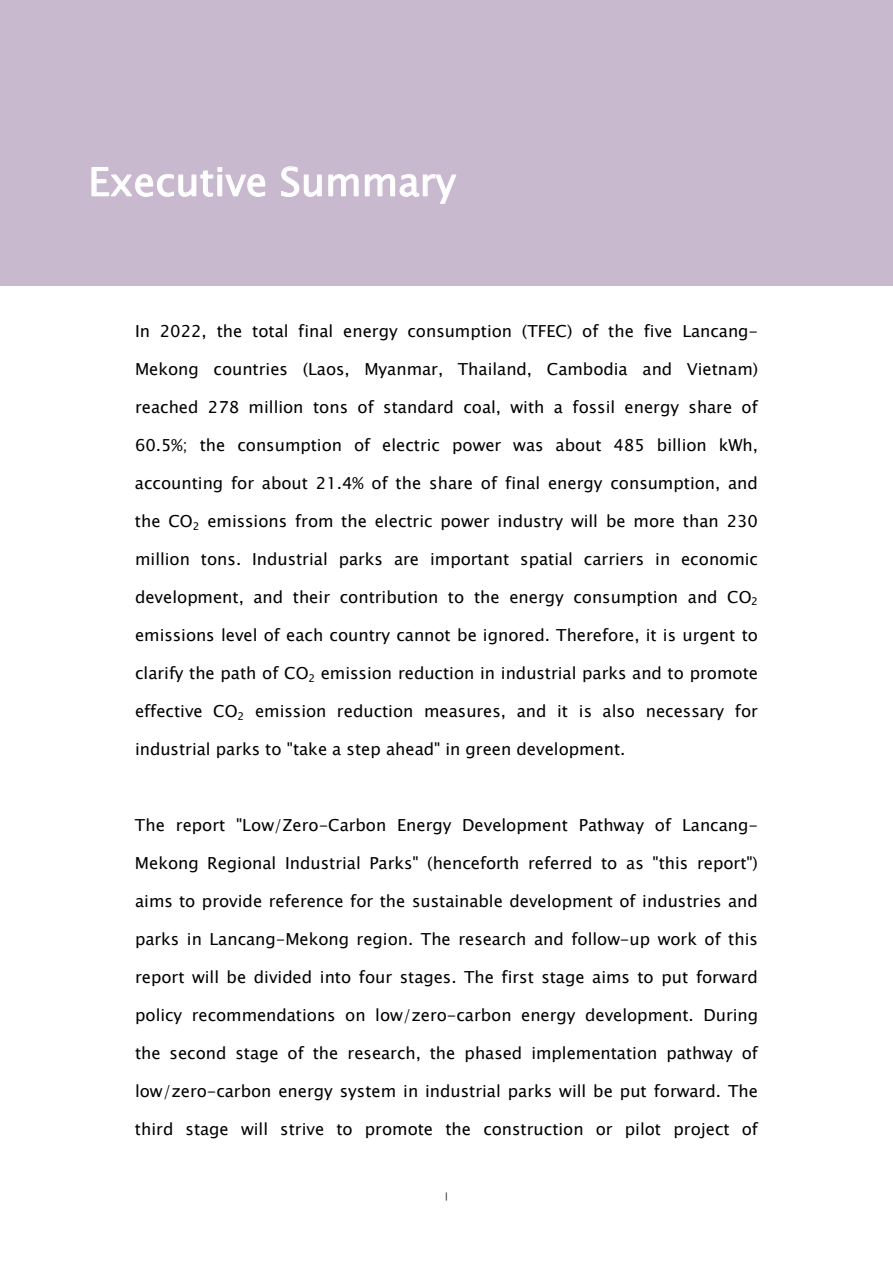
<style>
.page{position:relative;width:893px;height:1263px;background:#fff}
.page>*{position:absolute;margin:0;border:0;box-sizing:border-box;transform-origin:0 0}
.t1{font:39px "Lucida Sans Unicode";color:#fff}
.t2{font:16.65px "Lucida Sans Unicode";color:#000}
.t3{font:12px "Sim Hei";color:#231f20}
</style>
<div class="page">
<div style="left:0;top:0;width:893px;height:285px;background:#c8b9cf"></div>
<p class="t1" style="left:88px;top:151px;width:369px">Executive Summary</p>
<p class="t2" style="left:135px;top:318px;width:625px">In 2022, the total final energy consumption (TFEC) of the five Lancang-</p>
<p class="t2" style="left:135px;top:356px;width:624px">Mekong countries (Laos, Myanmar, Thailand, Cambodia and Vietnam)</p>
<p class="t2" style="left:135px;top:394px;width:624px">reached 278 million tons of standard coal, with a fossil energy share of</p>
<p class="t2" style="left:135px;top:432px;width:625px">60.5%; the consumption of electric power was about 485 billion kWh,</p>
<p class="t2" style="left:135px;top:470px;width:625px">accounting for about 21.4% of the share of final energy consumption, and</p>
<p class="t2" style="left:135px;top:508px;width:625px">the CO<sub>2</sub> emissions from the electric power industry will be more than 230</p>
<p class="t2" style="left:135px;top:546px;width:624px">million tons. Industrial parks are important spatial carriers in economic</p>
<p class="t2" style="left:135px;top:584px;width:624px">development, and their contribution to the energy consumption and CO<sub>2</sub></p>
<p class="t2" style="left:135px;top:622px;width:624px">emissions level of each country cannot be ignored. Therefore, it is urgent to</p>
<p class="t2" style="left:135px;top:660px;width:624px">clarify the path of CO<sub>2</sub> emission reduction in industrial parks and to promote</p>
<p class="t2" style="left:135px;top:698px;width:624px">effective CO<sub>2</sub> emission reduction measures, and it is also necessary for</p>
<p class="t2" style="left:135px;top:736px;width:492px">industrial parks to "take a step ahead" in green development.</p>
<p class="t2" style="left:135px;top:812px;width:625px">The report "Low/Zero-Carbon Energy Development Pathway of Lancang-</p>
<p class="t2" style="left:135px;top:850px;width:625px">Mekong Regional Industrial Parks" (henceforth referred to as "this report")</p>
<p class="t2" style="left:135px;top:888px;width:624px">aims to provide reference for the sustainable development of industries and</p>
<p class="t2" style="left:135px;top:926px;width:624px">parks in Lancang-Mekong region. The research and follow-up work of this</p>
<p class="t2" style="left:135px;top:964px;width:624px">report will be divided into four stages. The first stage aims to put forward</p>
<p class="t2" style="left:135px;top:1002px;width:625px">policy recommendations on low/zero-carbon energy development. During</p>
<p class="t2" style="left:135px;top:1040px;width:624px">the second stage of the research, the phased implementation pathway of</p>
<p class="t2" style="left:135px;top:1078px;width:624px">low/zero-carbon energy system in industrial parks will be put forward. The</p>
<p class="t2" style="left:135px;top:1116px;width:625px">third stage will strive to promote the construction or pilot project of</p>
<p class="t3" style="left:440px;top:1191px;width:13px">Ⅰ</p>
</div>
